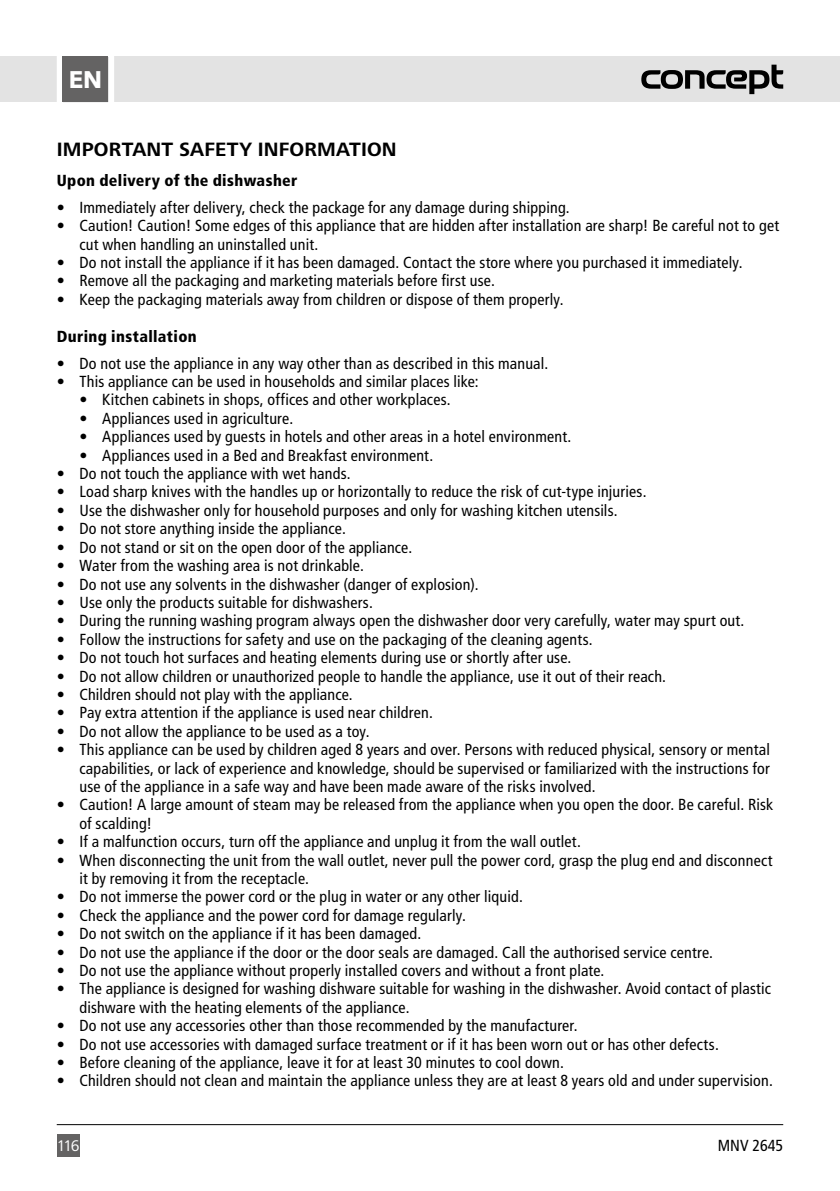
<style>
.page{position:relative;width:840px;height:1191px;background:#fff}
.page>*{position:absolute;margin:0;border:0;box-sizing:border-box;transform-origin:0 0}
.t1{font:700 24px "Avenir Next";color:#fff}
.t2{font:700 20px "Frutiger Next LTW1 G";letter-spacing:.01em;color:#000}
.t3{font:condensed 16px/18.4px "Frutiger CE";letter-spacing:.01em;color:#000}
.t4{font:900 condensed 16px "Frutiger CE";letter-spacing:.025em;color:#000}
.t5{font:16px "Frutiger Next LTW1 G";color:#fff}
</style>
<div class="page">
<div style="left:0;top:57px;width:839px;height:45px;background:#e3e3e3"></div>
<div style="left:57px;top:1134px;width:22px;height:23px;background:#646363"></div>
<hr style="left:57px;top:1124px;width:725px;height:1px;background:#000">
<svg style="left:641px;top:65px;width:141px;height:29px"></svg>
<svg style="left:54px;top:56px;width:63px;height:47px"></svg>
<div style="left:63px;top:57px;width:45px;height:45px;background:#646363"></div>
<h1 class="t1" style="left:68px;top:59px;width:33px">CZ</h1>
<h1 class="t1" style="left:69px;top:59px;width:35px">EN</h1>
<p class="t2" style="left:57px;top:138px;width:341px">IMPORTANT SAFETY INFORMATION</p>
<p class="t4" style="left:57px;top:171px;width:242px">Upon delivery of the dishwasher</p>
<p class="t3" style="left:57px;top:198px;width:514px">• Immediately after delivery, check the package for any damage during shipping.</p>
<p class="t3" style="left:79px;top:217px;width:700px;text-indent:-23px">• Caution! Caution! Some edges of this appliance that are hidden after installation are sharp! Be careful not to get cut when handling an uninstalled unit.</p>
<p class="t3" style="left:57px;top:253px;width:687px">• Do not install the appliance if it has been damaged. Contact the store where you purchased it immediately.</p>
<p class="t3" style="left:57px;top:272px;width:439px">• Remove all the packaging and marketing materials before first use.</p>
<p class="t3" style="left:57px;top:290px;width:508px">• Keep the packaging materials away from children or dispose of them properly.</p>
<p class="t4" style="left:57px;top:327px;width:141px">During installation</p>
<p class="t3" style="left:57px;top:354px;width:492px">• Do not use the appliance in any way other than as described in this manual.</p>
<p class="t3" style="left:57px;top:372px;width:423px">• This appliance can be used in households and similar places like:</p>
<p class="t3" style="left:79px;top:391px;width:372px">• Kitchen cabinets in shops, offices and other workplaces.</p>
<p class="t3" style="left:79px;top:409px;width:215px">• Appliances used in agriculture.</p>
<p class="t3" style="left:79px;top:428px;width:493px">• Appliances used by guests in hotels and other areas in a hotel environment.</p>
<p class="t3" style="left:79px;top:446px;width:355px">• Appliances used in a Bed and Breakfast environment.</p>
<p class="t3" style="left:57px;top:464px;width:295px">• Do not touch the appliance with wet hands.</p>
<p class="t3" style="left:57px;top:483px;width:591px">• Load sharp knives with the handles up or horizontally to reduce the risk of cut-type injuries.</p>
<p class="t3" style="left:57px;top:501px;width:562px">• Use the dishwasher only for household purposes and only for washing kitchen utensils.</p>
<p class="t3" style="left:57px;top:520px;width:290px">• Do not store anything inside the appliance.</p>
<p class="t3" style="left:57px;top:538px;width:357px">• Do not stand or sit on the open door of the appliance.</p>
<p class="t3" style="left:57px;top:556px;width:308px">• Water from the washing area is not drinkable.</p>
<p class="t3" style="left:57px;top:575px;width:423px">• Do not use any solvents in the dishwasher (danger of explosion).</p>
<p class="t3" style="left:57px;top:593px;width:317px">• Use only the products suitable for dishwashers.</p>
<p class="t3" style="left:57px;top:612px;width:688px">• During the running washing program always open the dishwasher door very carefully, water may spurt out.</p>
<p class="t3" style="left:57px;top:630px;width:537px">• Follow the instructions for safety and use on the packaging of the cleaning agents.</p>
<p class="t3" style="left:57px;top:648px;width:516px">• Do not touch hot surfaces and heating elements during use or shortly after use.</p>
<p class="t3" style="left:57px;top:667px;width:610px">• Do not allow children or unauthorized people to handle the appliance, use it out of their reach.</p>
<p class="t3" style="left:57px;top:685px;width:297px">• Children should not play with the appliance.</p>
<p class="t3" style="left:57px;top:704px;width:377px">• Pay extra attention if the appliance is used near children.</p>
<p class="t3" style="left:57px;top:722px;width:314px">• Do not allow the appliance to be used as a toy.</p>
<p class="t3" style="left:79px;top:740px;width:691px;text-align:justify;text-indent:-23px">• This appliance can be used by children aged 8 years and over. Persons with reduced physical, sensory or mental capabilities, or lack of experience and knowledge, should be supervised or familiarized with the instructions for use of the appliance in a safe way and have been made aware of the risks involved.</p>
<p class="t3" style="left:79px;top:796px;width:695px;text-indent:-23px">• Caution! A large amount of steam may be released from the appliance when you open the door. Be careful. Risk of scalding!</p>
<p class="t3" style="left:57px;top:832px;width:525px">• If a malfunction occurs, turn off the appliance and unplug it from the wall outlet.</p>
<p class="t3" style="left:79px;top:851px;width:694px;text-indent:-23px">• When disconnecting the unit from the wall outlet, never pull the power cord, grasp the plug end and disconnect it by removing it from the receptacle.</p>
<p class="t3" style="left:57px;top:888px;width:467px">• Do not immerse the power cord or the plug in water or any other liquid.</p>
<p class="t3" style="left:57px;top:906px;width:410px">• Check the appliance and the power cord for damage regularly.</p>
<p class="t3" style="left:57px;top:924px;width:366px">• Do not switch on the appliance if it has been damaged.</p>
<p class="t3" style="left:57px;top:943px;width:657px">• Do not use the appliance if the door or the door seals are damaged. Call the authorised service centre.</p>
<p class="t3" style="left:57px;top:961px;width:549px">• Do not use the appliance without properly installed covers and without a front plate.</p>
<p class="t3" style="left:79px;top:980px;width:692px;text-indent:-23px">• The appliance is designed for washing dishware suitable for washing in the dishwasher. Avoid contact of plastic dishware with the heating elements of the appliance.</p>
<p class="t3" style="left:57px;top:1016px;width:522px">• Do not use any accessories other than those recommended by the manufacturer.</p>
<p class="t3" style="left:57px;top:1035px;width:663px">• Do not use accessories with damaged surface treatment or if it has been worn out or has other defects.</p>
<p class="t3" style="left:57px;top:1053px;width:508px">• Before cleaning of the appliance, leave it for at least 30 minutes to cool down.</p>
<p class="t3" style="left:57px;top:1072px;width:717px">• Children should not clean and maintain the appliance unless they are at least 8 years old and under supervision.</p>
<p class="t5" style="left:57px;top:1137px;width:24px">116</p>
<p class="t3" style="left:717px;top:1136px;width:67px">MNV 2645</p>
</div>
